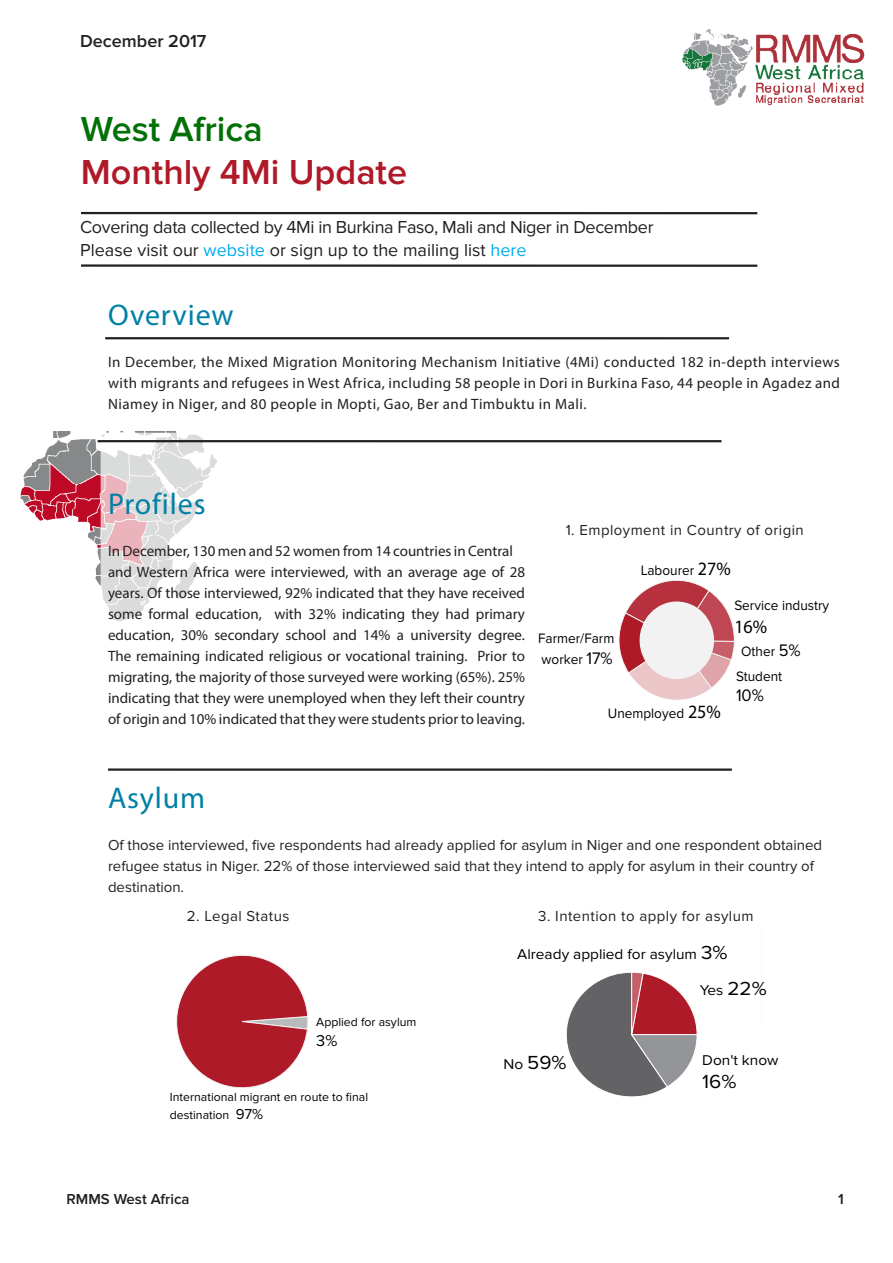
<style>
.page{position:relative;width:893px;height:1263px;background:#fff}
.page>*{position:absolute;margin:0;border:0;box-sizing:border-box;transform-origin:0 0}
.t1{font:600 36px "Proxima Nova";color:#b01a28}
.t2{font:600 36px "Proxima Nova";color:#027007}
.Body_Text{font:30px "Myriad Pro";letter-spacing:.03em;color:#0080a5}
.t3{font:19.65px "Proxima Nova";color:#000;scale:1.05 1}
.t4{font:18.9px "Myriad Pro";color:#000;scale:.96 1}
.t5{font:18px "Proxima Nova";letter-spacing:-.02em;color:#231f20}
.t6{font:18px "Proxima Nova";color:#231f20}
.t7{font:600 18px "Proxima Nova";color:#231f20}
.t8{font:17.25px "Proxima Nova";color:#000;scale:.96 1}
.t9{font:16.2px "Proxima Nova";color:#000}
.Body_Text-2{font:15px/21px "Myriad Pro";color:#231f20;text-align:justify}
.Body_Text-3{font:15px/21px "Proxima Nova";color:#231f20}
.Body_Text-4{font:15px "Proxima Nova";letter-spacing:.03em;color:#231f20}
.t10{font:600 15px "Proxima Nova";color:#231f20}
.t11{font:14.7px "Proxima Nova";color:#000;scale:1.05 1}
.t12{font:14.1px/20.7px "Proxima Nova";color:#000;scale:.96 1}
.t13{font:12.15px/17.9px "Proxima Nova";color:#000}
.s1{color:#00aeef}
.s2{font-size:17.25px}
.s3{font-family:"Myriad Pro";font-size:18.9px}
.s4{font-size:19.65px}
.s5{font-size:14.85px}
.s6{font-size:14.7px}
</style>
<div class="page">
<img style="left:20px;top:432px;width:157px;height:154px">
<svg style="left:101px;top:433px;width:196px;height:189px"></svg>
<hr style="left:105px;top:337px;width:624px;height:2px;background:#231f20">
<hr style="left:81px;top:264px;width:676px;height:3px;background:#231f20">
<svg style="left:618px;top:580px;width:117px;height:120px"></svg>
<div style="left:640px;top:601px;width:74px;height:78px;background:#f2f2f2;border-radius:50%"></div>
<hr style="left:98px;top:440px;width:623px;height:2px;background:#231f20">
<svg style="left:176px;top:955px;width:132px;height:133px"></svg>
<hr style="left:761px;top:930px;width:1px;height:91px;background:#f2f2f2">
<svg style="left:566px;top:972px;width:131px;height:125px"></svg>
<img style="left:682px;top:29px;width:183px;height:77px">
<hr style="left:108px;top:768px;width:624px;height:3px;background:#231f20">
<hr style="left:81px;top:212px;width:676px;height:2px;background:#231f20">
<p class="t7" style="left:80px;top:31px;width:128px">December 2017</p>
<p class="t2" style="left:81px;top:109px;width:183px">West Africa</p>
<p class="t1" style="left:81px;top:152px;width:328px">Monthly 4Mi Update</p>
<p class="t5" style="left:80px;top:217px;width:575px">Covering data collected by 4Mi in Burkina Faso, Mali and Niger in December</p>
<p class="t6" style="left:80px;top:239px;width:448px">Please visit our <span class="s1">website</span> or sign up to the mailing list <span class="s1">here</span></p>
<p class="Body_Text" style="left:108px;top:297px;width:127px">Overview</p>
<p class="Body_Text-2" style="left:108px;top:351px;width:733px">In December, the Mixed Migration Monitoring Mechanism Initiative (4Mi) conducted 182 in-depth interviews with migrants and refugees in West Africa, including 58 people in Dori in Burkina Faso, 44 people in Agadez and Niamey in Niger, and 80 people in Mopti, Gao, Ber and Timbuktu in Mali.</p>
<p class="Body_Text" style="left:108px;top:486px;width:99px">Profiles</p>
<p class="Body_Text-2" style="left:108px;top:540px;width:419px;text-align:left">In December, 130 men and 52 women from 14 countries in Central and Western Africa were interviewed, with an average age of 28 years. Of those interviewed, 92% indicated that they have received some formal education, with 32% indicating they had primary education, 30% secondary school and 14% a university degree.<br>The remaining indicated religious or vocational training. Prior to migrating, the majority of those surveyed were working (65%). 25% indicating that they were unemployed when they left their country of origin and 10% indicated that they were students prior to leaving.</p>
<p class="Body_Text-4" style="left:566px;top:521px;width:240px">1. Employment in Country of origin</p>
<p class="t12" style="left:538px;top:628px;width:81px">Farmer/Farm worker <span class="s2">17%</span></p>
<p class="t12" style="left:641px;top:560px;width:95px">Labourer <span class="s3">27%</span></p>
<p class="t12" style="left:734px;top:595px;width:100px">Service industry</p>
<p class="t4" style="left:734px;top:615px;width:36px">16%</p>
<p class="t12" style="left:741px;top:641px;width:63px">Other <span class="s2">5%</span></p>
<p class="t12" style="left:736px;top:666px;width:50px">Student</p>
<p class="t8" style="left:736px;top:686px;width:31px">10%</p>
<p class="t12" style="left:608px;top:703px;width:119px">Unemployed <span class="s3">25%</span></p>
<p class="Body_Text" style="left:108px;top:780px;width:99px">Asylum</p>
<p class="Body_Text-3" style="left:108px;top:835px;width:716px">Of those interviewed, five respondents had already applied for asylum in Niger and one respondent obtained refugee status in Niger. 22% of those interviewed said that they intend to apply for asylum in their country of destination.</p>
<p class="Body_Text-4" style="left:187px;top:907px;width:104px">2. Legal Status</p>
<p class="Body_Text-4" style="left:538px;top:907px;width:217px">3. Intention to apply for asylum</p>
<p class="t11" style="left:517px;top:946px;width:202px">Already applied for asylum <span class="s4">3%</span></p>
<p class="t13" style="left:316px;top:1013px;width:102px">Applied for asylum</p>
<p class="t9" style="left:316px;top:1031px;width:23px">3%</p>
<p class="t13" style="left:170px;top:1088px;width:200px">International migrant en route to final destination <span class="s5">97%</span></p>
<p class="t11" style="left:700px;top:981px;width:65px">Yes <span class="s4">22%</span></p>
<p class="t3" style="left:503px;top:1051px;width:62px"><span class="s6">No</span> 59%</p>
<p class="t11" style="left:702px;top:1051px;width:74px">Don't know</p>
<p class="t3" style="left:702px;top:1070px;width:34px">16%</p>
<p class="t10" style="left:66px;top:1190px;width:125px">RMMS West Africa</p>
<p class="t10" style="left:838px;top:1191px;width:7px">1</p>
</div>
